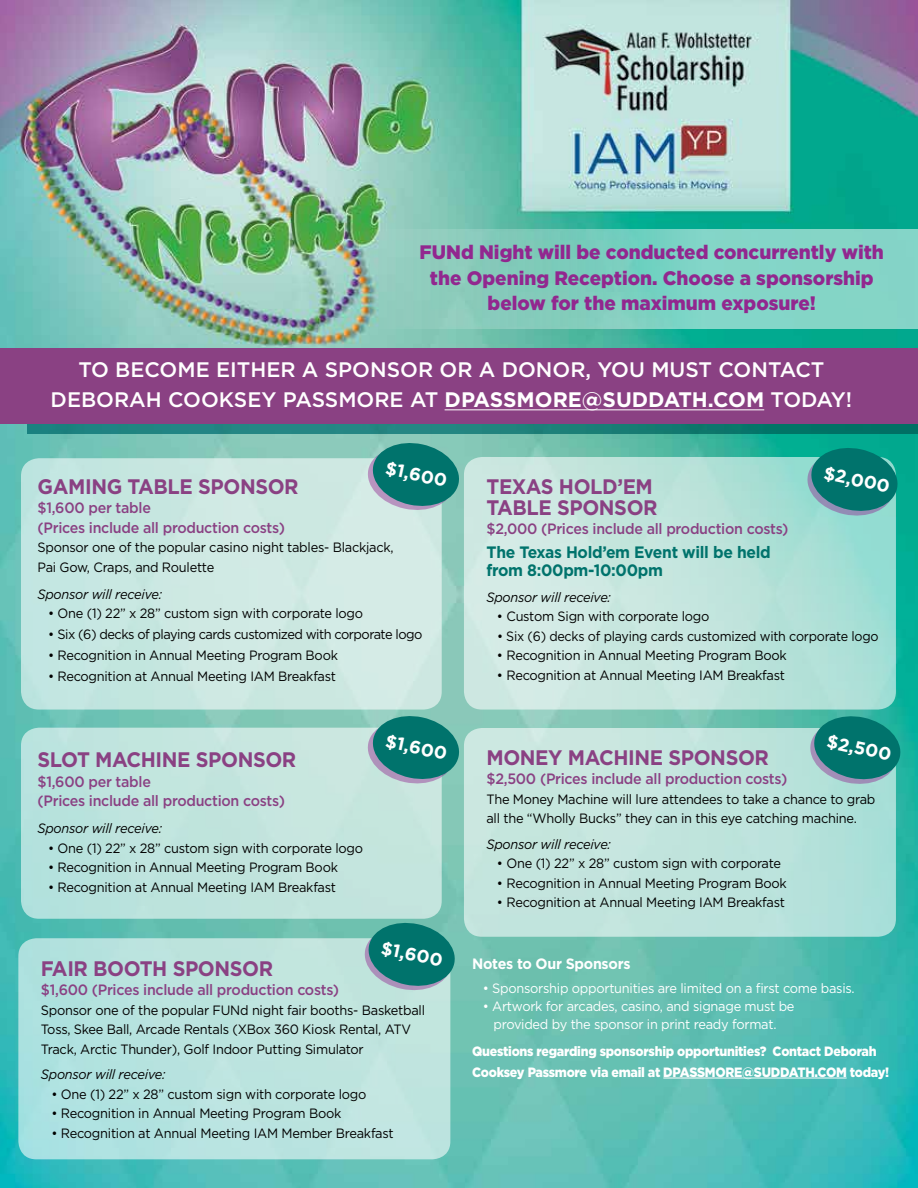
<style>
.page{position:relative;width:918px;height:1188px;background:#fff}
.page>*{position:absolute;margin:0;border:0;box-sizing:border-box;transform-origin:0 0}
.t1{font:500 21px/30px "Gotham";color:#fff;text-align:center}
.t2{font:700 21px/21px "Gotham";letter-spacing:-.02em;color:#8a4183;scale:.95 1}
.t3{font:900 19.5px/25.5px "Gotham";color:#92278f;text-align:center}
.t4{font:700 18px "Gotham";color:#fff}
.t5{font:700 16.5px/18px "Gotham";letter-spacing:-.02em;color:#00736c;scale:.95 1}
.t6{font:500 15px/19.5px "Gotham";letter-spacing:-.02em;color:#8a4183;scale:.95 1}
.t7{font:700 15px "Gotham";letter-spacing:-.02em;color:#fff;scale:.95 1}
.t8{font:13.5px/19.5px "Gotham";letter-spacing:-.02em;color:#000;scale:.95 1}
.t9{font:13.5px/18px "Gotham";letter-spacing:-.02em;color:#fff;text-align:center;scale:.95 1}
.t10{font:900 13.5px/21px "Gotham";letter-spacing:-.02em;color:#fff;scale:.92 1}
.t11{font:italic 13.5px "Gotham";letter-spacing:-.02em;color:#000;scale:.95 1}
.t12{font:13.5px "Gotham";letter-spacing:-.04em;color:#000;scale:.95 1}
.t13{font:13.5px "Gotham";letter-spacing:-.02em;color:#000;scale:.93 1}
.s1{font-weight:700}
</style>
<div class="page">
<img style="left:0;top:0;width:918px;height:1188px">
<svg style="left:27px;top:424px;width:891px;height:10px;background:#187e78"></svg>
<div style="left:0;top:349px;width:918px;height:75px;background:#8a4183"></div>
<hr style="left:445px;top:410px;width:319px;height:1px;background:#fff">
<div style="left:21px;top:458px;width:421px;height:252px;background:#cce8e2;border-radius:18px"></div>
<div style="left:18px;top:938px;width:432px;height:221px;background:linear-gradient(to right,#aee1df,#c5e6df);border-radius:18px"></div>
<div style="left:21px;top:728px;width:421px;height:191px;background:#c1e4de;border-radius:18px"></div>
<svg style="left:464px;top:457px;width:432px;height:253px;background:#bee4dc"></svg>
<hr style="left:663px;top:1078px;width:184px;height:1px;background:#fff">
<svg style="left:365px;top:439px;width:97px;height:75px;background:#469892"></svg>
<svg style="left:365px;top:712px;width:97px;height:75px;background:#459792"></svg>
<svg style="left:804px;top:444px;width:97px;height:75px;background:#259189"></svg>
<svg style="left:362px;top:919px;width:96px;height:75px;background:#3f9690"></svg>
<img style="left:0;top:230px;width:918px;height:99px">
<div style="left:464px;top:728px;width:432px;height:209px;background:linear-gradient(to right,#cee8e0,#aee0d9);border-radius:18px"></div>
<svg style="left:807px;top:713px;width:96px;height:75px;background:#31938c"></svg>
<h2 class="t3" style="left:420px;top:239px;width:466px">FUNd Night will be conducted concurrently with the Opening Reception. Choose a sponsorship below for the maximum exposure!</h2>
<h1 class="t1" style="left:51px;top:354px;width:803px">TO BECOME EITHER A SPONSOR OR A DONOR, YOU MUST CONTACT<br>DEBORAH COOKSEY PASSMORE AT <span class="s1">DPASSMORE@SUDDATH.COM</span> TODAY!</h1>
<h3 class="t4" style="left:388px;top:458px;width:64px;rotate:12deg">$1,600</h3>
<h1 class="t2" style="left:38px;top:475px;width:276px">GAMING TABLE SPONSOR</h1>
<p class="t6" style="left:38px;top:498px;width:262px">$1,600 per table<br>(Prices include all production costs)</p>
<p class="t8" style="left:38px;top:537px;width:376px">Sponsor one of the popular casino night tables- Blackjack,<br>Pai Gow, Craps, and Roulette</p>
<p class="t11" style="left:38px;top:585px;width:133px">Sponsor will receive:</p>
<p class="t8" style="left:48px;top:603px;width:333px">• One (1) 22” x 28” custom sign with corporate logo</p>
<p class="t12" style="left:48px;top:627px;width:396px">• Six (6) decks of playing cards customized with corporate logo</p>
<p class="t8" style="left:48px;top:645px;width:307px">• Recognition in Annual Meeting Program Book</p>
<p class="t8" style="left:48px;top:666px;width:305px">• Recognition at Annual Meeting IAM Breakfast</p>
<h1 class="t2" style="left:38px;top:749px;width:274px">SLOT MACHINE SPONSOR</h1>
<p class="t6" style="left:38px;top:772px;width:262px">$1,600 per table<br>(Prices include all production costs)</p>
<p class="t11" style="left:38px;top:820px;width:133px">Sponsor will receive:</p>
<p class="t8" style="left:48px;top:838px;width:333px">• One (1) 22” x 28” custom sign with corporate logo</p>
<p class="t8" style="left:48px;top:858px;width:307px">• Recognition in Annual Meeting Program Book</p>
<p class="t8" style="left:48px;top:877px;width:305px">• Recognition at Annual Meeting IAM Breakfast</p>
<h3 class="t4" style="left:388px;top:731px;width:64px;rotate:12deg">$1,600</h3>
<h3 class="t4" style="left:384px;top:937px;width:64px;rotate:12deg">$1,600</h3>
<h1 class="t2" style="left:41px;top:957px;width:246px">FAIR BOOTH SPONSOR</h1>
<p class="t6" style="left:41px;top:980px;width:315px">$1,600 (Prices include all production costs)</p>
<p class="t8" style="left:41px;top:1000px;width:406px">Sponsor one of the popular FUNd night fair booths- Basketball<br>Toss, Skee Ball, Arcade Rentals (XBox 360 Kiosk Rental, ATV<br>Track, Arctic Thunder), Golf Indoor Putting Simulator</p>
<p class="t11" style="left:41px;top:1066px;width:133px">Sponsor will receive:</p>
<p class="t8" style="left:51px;top:1084px;width:333px">• One (1) 22” x 28” custom sign with corporate logo</p>
<p class="t8" style="left:51px;top:1103px;width:307px">• Recognition in Annual Meeting Program Book</p>
<p class="t8" style="left:51px;top:1123px;width:362px">• Recognition at Annual Meeting IAM Member Breakfast</p>
<h3 class="t4" style="left:826px;top:462px;width:69px;rotate:12deg">$2,000</h3>
<h1 class="t2" style="left:486px;top:475px;width:182px">TEXAS HOLD’EM<br>TABLE SPONSOR</h1>
<p class="t6" style="left:486px;top:519px;width:319px">$2,000 (Prices include all production costs)</p>
<p class="t5" style="left:486px;top:543px;width:301px">The Texas Hold’em Event will be held from 8:00pm-10:00pm</p>
<p class="t11" style="left:486px;top:588px;width:133px">Sponsor will receive:</p>
<p class="t8" style="left:497px;top:606px;width:225px">• Custom Sign with corporate logo</p>
<p class="t13" style="left:497px;top:629px;width:412px">• Six (6) decks of playing cards customized with corporate logo</p>
<p class="t8" style="left:497px;top:645px;width:307px">• Recognition in Annual Meeting Program Book</p>
<p class="t8" style="left:497px;top:665px;width:305px">• Recognition at Annual Meeting IAM Breakfast</p>
<h3 class="t4" style="left:829px;top:731px;width:67px;rotate:12deg">$2,500</h3>
<h1 class="t2" style="left:486px;top:746px;width:299px">MONEY MACHINE SPONSOR</h1>
<p class="t6" style="left:486px;top:769px;width:318px">$2,500 (Prices include all production costs)</p>
<p class="t8" style="left:486px;top:789px;width:411px">The Money Machine will lure attendees to take a chance to grab all the “Wholly Bucks” they can in this eye catching machine.</p>
<p class="t11" style="left:486px;top:835px;width:133px">Sponsor will receive:</p>
<p class="t8" style="left:497px;top:853px;width:301px">• One (1) 22” x 28” custom sign with corporate</p>
<p class="t8" style="left:497px;top:873px;width:307px">• Recognition in Annual Meeting Program Book</p>
<p class="t8" style="left:497px;top:892px;width:305px">• Recognition at Annual Meeting IAM Breakfast</p>
<p class="t7" style="left:472px;top:955px;width:168px">Notes to Our Sponsors</p>
<p class="t9" style="left:483px;top:979px;width:393px">• Sponsorship opportunities are limited on a first come basis.</p>
<p class="t9" style="left:483px;top:997px;width:330px">• Artwork for arcades, casino, and signage must be provided by the sponsor in print ready format.</p>
<p class="t10" style="left:472px;top:1040px;width:455px">Questions regarding sponsorship opportunities? Contact Deborah<br>Cooksey Passmore via email at DPASSMORE@SUDDATH.COM today!</p>
</div>
